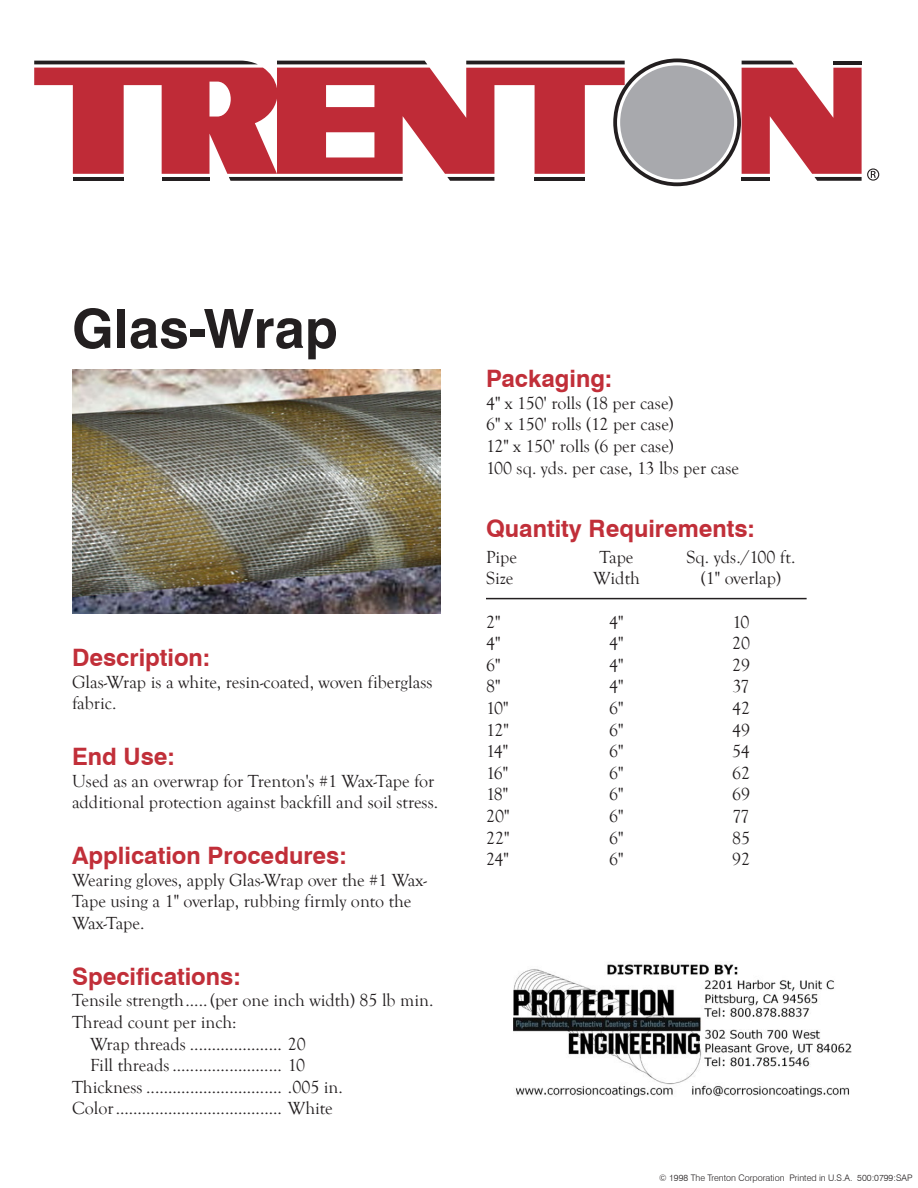
<style>
.page{position:relative;width:918px;height:1188px;background:#fff}
.page>*{position:absolute;margin:0;border:0;box-sizing:border-box;transform-origin:0 0}
.t1{font:700 54px "Swiss 721 BT";color:#231f20}
.Subhead_1{font:700 24px "Swiss 721 BT";color:#c12f39}
.Body_text{font:18px/21.6px "Goudy Old Style T";color:#231f20}
.t2{font:300 9px "Swiss 721 BT";color:#231f20}
</style>
<div class="page">
<svg style="left:34px;top:68px;width:828px;height:106px;fill:#bf2b37"></svg>
<svg style="left:34px;top:61px;width:223px;height:3px"></svg>
<svg style="left:277px;top:61px;width:150px;height:3px"></svg>
<svg style="left:466px;top:61px;width:159px;height:3px"></svg>
<svg style="left:742px;top:61px;width:52px;height:3px"></svg>
<hr style="left:833px;top:61px;width:29px;height:3px;background:#231f20">
<hr style="left:535px;top:177px;width:50px;height:4px;background:#231f20">
<svg style="left:229px;top:177px;width:174px;height:4px"></svg>
<hr style="left:162px;top:177px;width:48px;height:4px;background:#231f20">
<hr style="left:73px;top:177px;width:51px;height:4px;background:#231f20">
<hr style="left:742px;top:177px;width:28px;height:4px;background:#231f20">
<svg style="left:447px;top:177px;width:47px;height:4px"></svg>
<svg style="left:613px;top:58px;width:128px;height:128px;background:#3d393a"></svg>
<svg style="left:617px;top:62px;width:120px;height:120px"></svg>
<div style="left:620px;top:65px;width:114px;height:114px;background:#a8a9ad;border-radius:50%"></div>
<svg style="left:814px;top:168px;width:65px;height:13px"></svg>
<hr style="left:486px;top:598px;width:321px;height:1px;background:#231f20">
<img style="left:72px;top:369px;width:368px;height:245px">
<img style="left:513px;top:964px;width:338px;height:132px">
<p class="t1" style="left:72px;top:296px;width:267px">Glas-Wrap</p>
<p class="Subhead_1" style="left:72px;top:643px;width:140px">Description:</p>
<p class="Body_text" style="left:72px;top:671px;width:362px">Glas-Wrap is a white, resin-coated, woven fiberglass fabric.</p>
<p class="Subhead_1" style="left:72px;top:742px;width:104px">End Use:</p>
<p class="Body_text" style="left:72px;top:770px;width:368px">Used as an overwrap for Trenton's #1 Wax-Tape for additional protection against backfill and soil stress.</p>
<p class="Subhead_1" style="left:72px;top:841px;width:276px">Application Procedures:</p>
<p class="Body_text" style="left:72px;top:869px;width:356px">Wearing gloves, apply Glas-Wrap over the #1 Wax-<br>Tape using a 1" overlap, rubbing firmly onto the<br>Wax-Tape.</p>
<p class="Subhead_1" style="left:72px;top:962px;width:170px">Specifications:</p>
<p class="Body_text" style="left:72px;top:990px;width:363px">Tensile strength..... (per one inch width) 85 lb min.</p>
<p class="Body_text" style="left:72px;top:1012px;width:166px">Thread count per inch:</p>
<p class="Body_text" style="left:90px;top:1033px;width:217px">Wrap threads ..................... 20</p>
<p class="Body_text" style="left:90px;top:1055px;width:217px">Fill threads ......................... 10</p>
<p class="Body_text" style="left:72px;top:1076px;width:272px">Thickness ............................... .005 in.</p>
<p class="Body_text" style="left:72px;top:1098px;width:262px">Color...................................... White</p>
<p class="Subhead_1" style="left:486px;top:364px;width:128px">Packaging:</p>
<p class="Body_text" style="left:486px;top:393px;width:189px">4" x 150' rolls (18 per case)</p>
<p class="Body_text" style="left:486px;top:414px;width:189px">6" x 150' rolls (12 per case)</p>
<p class="Body_text" style="left:486px;top:436px;width:189px">12" x 150' rolls (6 per case)</p>
<p class="Body_text" style="left:486px;top:457px;width:255px">100 sq. yds. per case, 13 lbs per case</p>
<p class="Subhead_1" style="left:486px;top:514px;width:271px">Quantity Requirements:</p>
<p class="Body_text" style="left:486px;top:546px;width:33px">Pipe</p>
<p class="Body_text" style="left:600px;top:546px;width:35px">Tape</p>
<p class="Body_text" style="left:687px;top:546px;width:110px">Sq. yds./100 ft.</p>
<p class="Body_text" style="left:486px;top:568px;width:29px">Size</p>
<p class="Body_text" style="left:593px;top:568px;width:48px">Width</p>
<p class="Body_text" style="left:701px;top:568px;width:82px">(1" overlap)</p>
<p class="Body_text" style="left:486px;top:611px;width:16px">2"</p>
<p class="Body_text" style="left:609px;top:611px;width:16px">4"</p>
<p class="Body_text" style="left:732px;top:611px;width:19px">10</p>
<p class="Body_text" style="left:486px;top:633px;width:16px">4"</p>
<p class="Body_text" style="left:609px;top:633px;width:16px">4"</p>
<p class="Body_text" style="left:732px;top:633px;width:19px">20</p>
<p class="Body_text" style="left:486px;top:654px;width:16px">6"</p>
<p class="Body_text" style="left:609px;top:654px;width:16px">4"</p>
<p class="Body_text" style="left:732px;top:654px;width:19px">29</p>
<p class="Body_text" style="left:486px;top:676px;width:16px">8"</p>
<p class="Body_text" style="left:609px;top:676px;width:16px">4"</p>
<p class="Body_text" style="left:732px;top:676px;width:19px">37</p>
<p class="Body_text" style="left:486px;top:698px;width:24px">10"</p>
<p class="Body_text" style="left:609px;top:698px;width:16px">6"</p>
<p class="Body_text" style="left:732px;top:698px;width:19px">42</p>
<p class="Body_text" style="left:486px;top:719px;width:24px">12"</p>
<p class="Body_text" style="left:609px;top:719px;width:16px">6"</p>
<p class="Body_text" style="left:732px;top:719px;width:19px">49</p>
<p class="Body_text" style="left:486px;top:741px;width:24px">14"</p>
<p class="Body_text" style="left:609px;top:741px;width:16px">6"</p>
<p class="Body_text" style="left:732px;top:741px;width:19px">54</p>
<p class="Body_text" style="left:486px;top:762px;width:24px">16"</p>
<p class="Body_text" style="left:609px;top:762px;width:16px">6"</p>
<p class="Body_text" style="left:732px;top:762px;width:19px">62</p>
<p class="Body_text" style="left:486px;top:784px;width:24px">18"</p>
<p class="Body_text" style="left:609px;top:784px;width:16px">6"</p>
<p class="Body_text" style="left:732px;top:784px;width:19px">69</p>
<p class="Body_text" style="left:486px;top:806px;width:25px">20"</p>
<p class="Body_text" style="left:609px;top:806px;width:16px">6"</p>
<p class="Body_text" style="left:732px;top:806px;width:19px">77</p>
<p class="Body_text" style="left:486px;top:827px;width:25px">22"</p>
<p class="Body_text" style="left:609px;top:827px;width:16px">6"</p>
<p class="Body_text" style="left:732px;top:827px;width:19px">85</p>
<p class="Body_text" style="left:486px;top:849px;width:24px">24"</p>
<p class="Body_text" style="left:609px;top:849px;width:16px">6"</p>
<p class="Body_text" style="left:732px;top:849px;width:19px">92</p>
<p class="t2" style="left:659px;top:1172px;width:255px">© 1998 The Trenton Corporation Printed in U.S.A. 500:0799:SAP</p>
</div>
